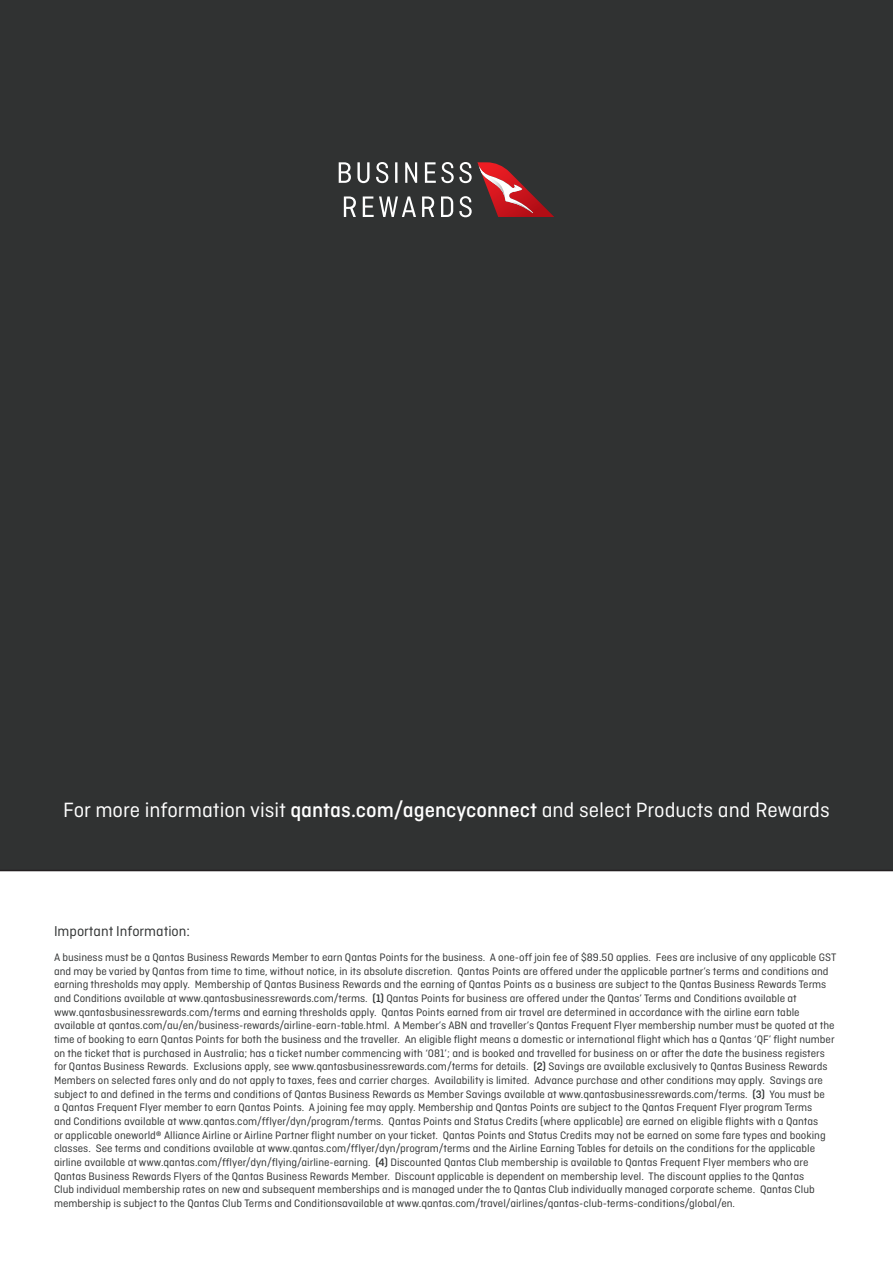
<style>
.page{position:relative;width:893px;height:1263px;background:#fff}
.page>*{position:absolute;margin:0;border:0;box-sizing:border-box;transform-origin:0 0}
.t1{font:21.75px "Ciutadella";color:#fff}
.t2{font:15px "Ciutadella";color:#303232}
.t3{font:11.4px/13.6px "Ciutadella";color:#303232}
.s1{font-weight:500}
</style>
<div class="page">
<div style="left:0;top:0;width:893px;height:871px;background:#303232"></div>
<svg style="left:339px;top:162px;width:194px;height:55px;background:#6d5456"></svg>
<p class="t1" style="left:63px;top:798px;width:768px">For more information visit <span class="s1">qantas.com/agencyconnect</span> and select Products and Rewards</p>
<p class="t2" style="left:54px;top:923px;width:138px">Important Information:</p>
<p class="t3" style="left:54px;top:950px;width:784px">A business must be a Qantas Business Rewards Member to earn Qantas Points for the business. A one-off join fee of $89.50 applies. Fees are inclusive of any applicable GST and may be varied by Qantas from time to time, without notice, in its absolute discretion. Qantas Points are offered under the applicable partner’s terms and conditions and earning thresholds may apply. Membership of Qantas Business Rewards and the earning of Qantas Points as a business are subject to the Qantas Business Rewards Terms and Conditions available at www.qantasbusinessrewards.com/terms. <span class="s1">(1)</span> Qantas Points for business are offered under the Qantas’ Terms and Conditions available at www.qantasbusinessrewards.com/terms and earning thresholds apply. Qantas Points earned from air travel are determined in accordance with the airline earn table available at qantas.com/au/en/business-rewards/airline-earn-table.html. A Member’s ABN and traveller’s Qantas Frequent Flyer membership number must be quoted at the time of booking to earn Qantas Points for both the business and the traveller. An eligible flight means a domestic or international flight which has a Qantas ‘QF’ flight number on the ticket that is purchased in Australia; has a ticket number commencing with ‘081’; and is booked and travelled for business on or after the date the business registers for Qantas Business Rewards. Exclusions apply, see www.qantasbusinessrewards.com/terms for details. <span class="s1">(2)</span> Savings are available exclusively to Qantas Business Rewards Members on selected fares only and do not apply to taxes, fees and carrier charges. Availability is limited. Advance purchase and other conditions may apply. Savings are subject to and defined in the terms and conditions of Qantas Business Rewards as Member Savings available at www.qantasbusinessrewards.com/terms. <span class="s1">(3)</span> You must be<br>a Qantas Frequent Flyer member to earn Qantas Points. A joining fee may apply. Membership and Qantas Points are subject to the Qantas Frequent Flyer program Terms<br>and Conditions available at www.qantas.com/fflyer/dyn/program/terms. Qantas Points and Status Credits (where applicable) are earned on eligible flights with a Qantas<br>or applicable oneworld® Alliance Airline or Airline Partner flight number on your ticket. Qantas Points and Status Credits may not be earned on some fare types and booking classes. See terms and conditions available at www.qantas.com/fflyer/dyn/program/terms and the Airline Earning Tables for details on the conditions for the applicable airline available at www.qantas.com/fflyer/dyn/flying/airline-earning. <span class="s1">(4)</span> Discounted Qantas Club membership is available to Qantas Frequent Flyer members who are Qantas Business Rewards Flyers of the Qantas Business Rewards Member. Discount applicable is dependent on membership level. The discount applies to the Qantas<br>Club individual membership rates on new and subsequent memberships and is managed under the to Qantas Club individually managed corporate scheme. Qantas Club membership is subject to the Qantas Club Terms and Conditionsavailable at www.qantas.com/travel/airlines/qantas-club-terms-conditions/global/en.</p>
</div>
